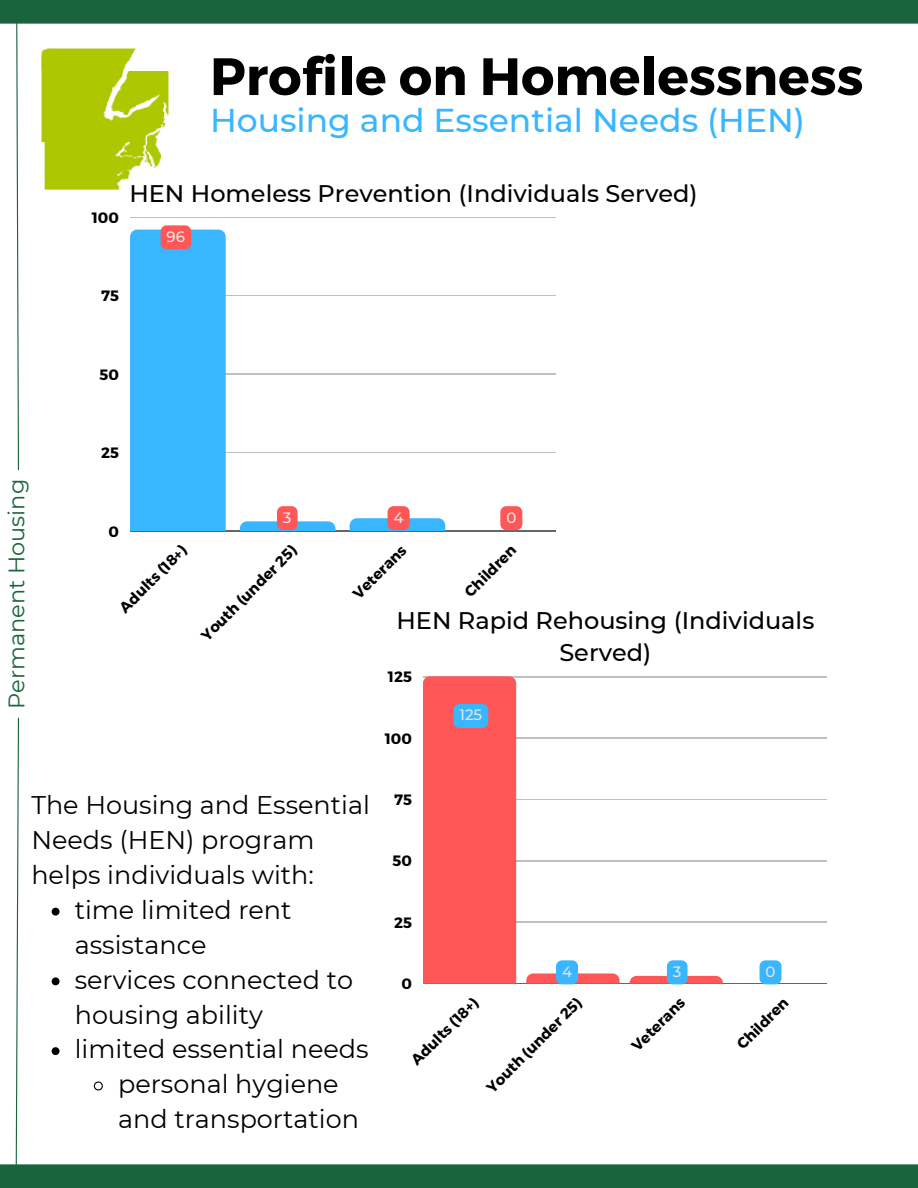
<style>
.page{position:relative;width:918px;height:1188px;background:#fff}
.page>*{position:absolute;margin:0;border:0;box-sizing:border-box;transform-origin:0 0}
.t1{font:700 52.5px "Montserrat";color:#000}
.t2{font:500 33px "Montserrat";color:#38b6ff}
.t3{font:25.5px/34.8px "Montserrat";color:#000}
.t4{font:500 24px/32.7px "Montserrat";color:#000;text-align:center}
.t5{font:22.5px "Montserrat";color:#19643c}
.t6{font:700 15px "Montserrat";color:#000}
.t7{font:500 15px "Montserrat";color:#e6e6e6}
</style>
<div class="page">
<div style="left:0;top:0;width:918px;height:24px;background:#19643c"></div>
<img style="left:41px;top:48px;width:128px;height:142px">
<div style="left:0;top:1164px;width:918px;height:24px;background:#19643c"></div>
<svg style="left:52px;top:908px;width:8px;height:8px"></svg>
<svg style="left:52px;top:977px;width:8px;height:8px"></svg>
<svg style="left:52px;top:1047px;width:8px;height:8px"></svg>
<svg style="left:93px;top:1081px;width:10px;height:10px"></svg>
<hr style="left:130px;top:217px;width:425px;height:1px;background:#000">
<hr style="left:130px;top:295px;width:425px;height:1px;background:#000">
<hr style="left:130px;top:374px;width:425px;height:1px;background:#000">
<hr style="left:130px;top:452px;width:425px;height:1px;background:#000">
<hr style="left:130px;top:531px;width:425px;height:1px;background:#000">
<div style="left:130px;top:230px;width:96px;height:301px;background:#38b6ff"></div>
<svg style="left:240px;top:521px;width:95px;height:10px"></svg>
<svg style="left:350px;top:518px;width:95px;height:13px"></svg>
<div style="left:161px;top:225px;width:30px;height:24px;background:#ff5757;border-radius:6px"></div>
<div style="left:277px;top:506px;width:21px;height:24px;background:#ff5757;border-radius:6px"></div>
<div style="left:388px;top:506px;width:22px;height:24px;background:#ff5757;border-radius:6px"></div>
<div style="left:500px;top:506px;width:22px;height:24px;background:#ff5757;border-radius:6px"></div>
<svg style="left:15px;top:717px;width:5px;height:448px"></svg>
<svg style="left:16px;top:23px;width:4px;height:448px"></svg>
<hr style="left:423px;top:676px;width:403px;height:1px;background:#000">
<hr style="left:423px;top:738px;width:403px;height:1px;background:#000">
<hr style="left:423px;top:799px;width:403px;height:1px;background:#000">
<hr style="left:423px;top:861px;width:403px;height:1px;background:#000">
<hr style="left:423px;top:922px;width:403px;height:1px;background:#000">
<hr style="left:423px;top:983px;width:403px;height:1px;background:#000">
<div style="left:423px;top:676px;width:93px;height:308px;background:#ff5757"></div>
<svg style="left:526px;top:973px;width:94px;height:11px"></svg>
<svg style="left:630px;top:976px;width:93px;height:8px"></svg>
<div style="left:760px;top:960px;width:22px;height:24px;background:#38b6ff;border-radius:6px"></div>
<div style="left:667px;top:960px;width:21px;height:24px;background:#38b6ff;border-radius:6px"></div>
<div style="left:556px;top:960px;width:22px;height:24px;background:#38b6ff;border-radius:6px"></div>
<div style="left:453px;top:704px;width:35px;height:24px;background:#38b6ff;border-radius:6px"></div>
<p class="t1" style="left:210px;top:42px;width:655px">Profile on Homelessness</p>
<p class="t2" style="left:210px;top:100px;width:597px">Housing and Essential Needs (HEN)</p>
<p class="t5" style="left:3px;top:709px;width:232px;rotate:-90deg">Permanent Housing</p>
<p class="t6" style="left:92px;top:208px;width:29px">100</p>
<p class="t4" style="left:129px;top:177px;width:570px">HEN Homeless Prevention (Individuals Served)</p>
<p class="t7" style="left:167px;top:227px;width:20px">96</p>
<p class="t6" style="left:101px;top:286px;width:19px">75</p>
<p class="t6" style="left:100px;top:365px;width:21px">50</p>
<p class="t6" style="left:101px;top:443px;width:19px">25</p>
<p class="t6" style="left:109px;top:522px;width:12px">0</p>
<p class="t7" style="left:283px;top:508px;width:10px">3</p>
<p class="t7" style="left:394px;top:508px;width:12px">4</p>
<p class="t7" style="left:506px;top:508px;width:12px">0</p>
<p class="t6" style="left:115px;top:603px;width:90px;rotate:-45deg">Adults (18+)</p>
<p class="t6" style="left:197px;top:631px;width:129px;rotate:-45deg">Youth (under 25)</p>
<p class="t6" style="left:348px;top:589px;width:70px;rotate:-45deg">Veterans</p>
<p class="t6" style="left:460px;top:587px;width:67px;rotate:-45deg">Children</p>
<p class="t4" style="left:396px;top:604px;width:419px">HEN Rapid Rehousing (Individuals<br>Served)</p>
<p class="t6" style="left:388px;top:667px;width:26px">125</p>
<p class="t6" style="left:385px;top:729px;width:29px">100</p>
<p class="t7" style="left:459px;top:706px;width:24px">125</p>
<p class="t3" style="left:31px;top:788px;width:340px">The Housing and Essential<br>Needs (HEN) program helps individuals with:</p>
<p class="t3" style="left:75px;top:892px;width:218px">time limited rent assistance</p>
<p class="t3" style="left:75px;top:962px;width:280px">services connected to housing ability</p>
<p class="t3" style="left:75px;top:1032px;width:295px">limited essential needs</p>
<p class="t3" style="left:118px;top:1067px;width:242px">personal hygiene and transportation</p>
<p class="t6" style="left:394px;top:790px;width:19px">75</p>
<p class="t6" style="left:392px;top:851px;width:21px">50</p>
<p class="t6" style="left:394px;top:913px;width:19px">25</p>
<p class="t6" style="left:401px;top:974px;width:12px">0</p>
<p class="t7" style="left:562px;top:962px;width:12px">4</p>
<p class="t7" style="left:673px;top:962px;width:10px">3</p>
<p class="t7" style="left:766px;top:962px;width:12px">0</p>
<p class="t6" style="left:407px;top:1056px;width:90px;rotate:-45deg">Adults (18+)</p>
<p class="t6" style="left:482px;top:1083px;width:129px;rotate:-45deg">Youth (under 25)</p>
<p class="t6" style="left:627px;top:1042px;width:70px;rotate:-45deg">Veterans</p>
<p class="t6" style="left:732px;top:1040px;width:67px;rotate:-45deg">Children</p>
</div>
